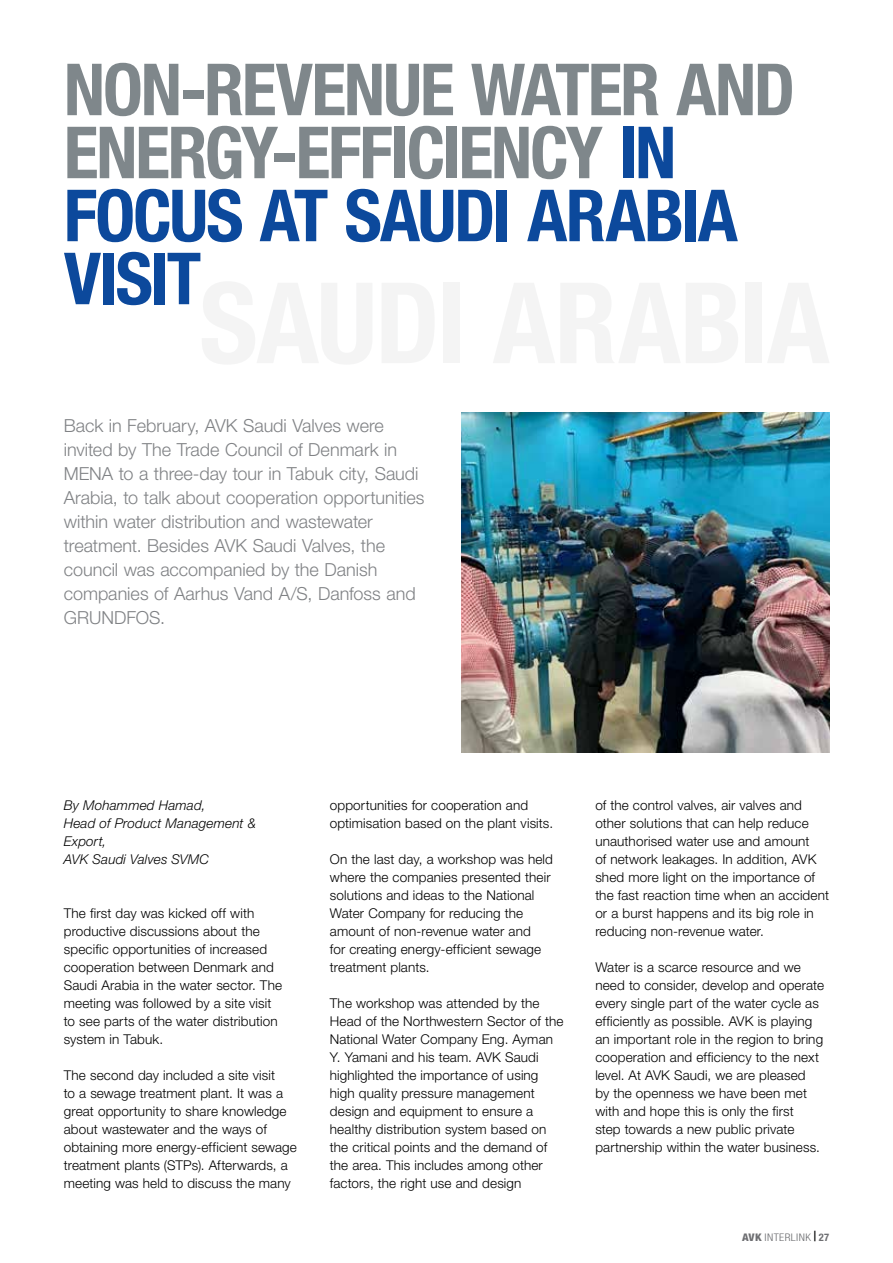
<style>
.page{position:relative;width:893px;height:1263px;background:#fff}
.page>*{position:absolute;margin:0;border:0;box-sizing:border-box;transform-origin:0 0}
.t1{font:700 condensed 72px/63px "Helvetica Neue LT Pro";letter-spacing:-.03em;color:#7f878b}
.t2{font:300 18px/24px "Helvetica Neue LT Pro";color:#808285}
.t3{font:300 13.5px/18px "Helvetica Neue LT Pro";letter-spacing:.01em;color:#000}
.t4{font:italic 300 13.5px/18px "Helvetica Neue LT Pro";letter-spacing:.01em;color:#000}
.t5{font:300 condensed 10.5px "Helvetica Neue LT Pro";letter-spacing:.035em;color:#6d6e71;scale:1.1 1}
.s1{color:#0c499c}
.s2{font-weight:800}
.s3{font-weight:700;font-stretch:normal;color:#000}
.s4{font-weight:700}
</style>
<div class="page">
<img style="left:461px;top:412px;width:368px;height:340px">
<h1 class="t1" style="left:64px;top:57px;width:733px">NON-REVENUE WATER AND<br>ENERGY-EFFICIENCY <span class="s1">IN<br>FOCUS AT SAUDI ARABIA<br>VISIT</span></h1>
<p class="t2" style="left:64px;top:413px;width:362px">Back in February, AVK Saudi Valves were invited by The Trade Council of Denmark in MENA to a three-day tour in Tabuk city, Saudi Arabia, to talk about cooperation opportunities within water distribution and wastewater treatment. Besides AVK Saudi Valves, the council was accompanied by the Danish companies of Aarhus Vand A/S, Danfoss and GRUNDFOS.</p>
<p class="t4" style="left:64px;top:796px;width:194px">By Mohammed Hamad,<br>Head of Product Management &amp;<br>Export,<br>AVK Saudi Valves SVMC</p>
<p class="t3" style="left:64px;top:904px;width:220px">The first day was kicked off with productive discussions about the specific opportunities of increased cooperation between Denmark and<br>Saudi Arabia in the water sector. The meeting was followed by a site visit to see parts of the water distribution system in Tabuk.</p>
<p class="t3" style="left:64px;top:1066px;width:235px">The second day included a site visit<br>to a sewage treatment plant. It was a great opportunity to share knowledge about wastewater and the ways of obtaining more energy-efficient sewage treatment plants (STPs). Afterwards, a meeting was held to discuss the many</p>
<p class="t3" style="left:330px;top:796px;width:225px">opportunities for cooperation and optimisation based on the plant visits.</p>
<p class="t3" style="left:330px;top:850px;width:225px">On the last day, a workshop was held where the companies presented their solutions and ideas to the National<br>Water Company for reducing the amount of non-revenue water and<br>for creating energy-efficient sewage treatment plants.</p>
<p class="t3" style="left:330px;top:994px;width:235px">The workshop was attended by the Head of the Northwestern Sector of the National Water Company Eng. Ayman Y. Yamani and his team. AVK Saudi highlighted the importance of using high quality pressure management design and equipment to ensure a healthy distribution system based on the critical points and the demand of the area. This includes among other factors, the right use and design</p>
<p class="t3" style="left:595px;top:796px;width:235px">of the control valves, air valves and other solutions that can help reduce unauthorised water use and amount<br>of network leakages. In addition, AVK shed more light on the importance of the fast reaction time when an accident or a burst happens and its big role in reducing non-revenue water.</p>
<p class="t3" style="left:595px;top:958px;width:230px">Water is a scarce resource and we need to consider, develop and operate every single part of the water cycle as efficiently as possible. AVK is playing an important role in the region to bring cooperation and efficiency to the next level. At AVK Saudi, we are pleased<br>by the openness we have been met with and hope this is only the first<br>step towards a new public private partnership within the water business.</p>
<p class="t5" style="left:742px;top:1231px;width:81px"><span class="s2">AVK</span> INTERLINK <span class="s3">|</span> <span class="s4">27</span></p>
</div>
